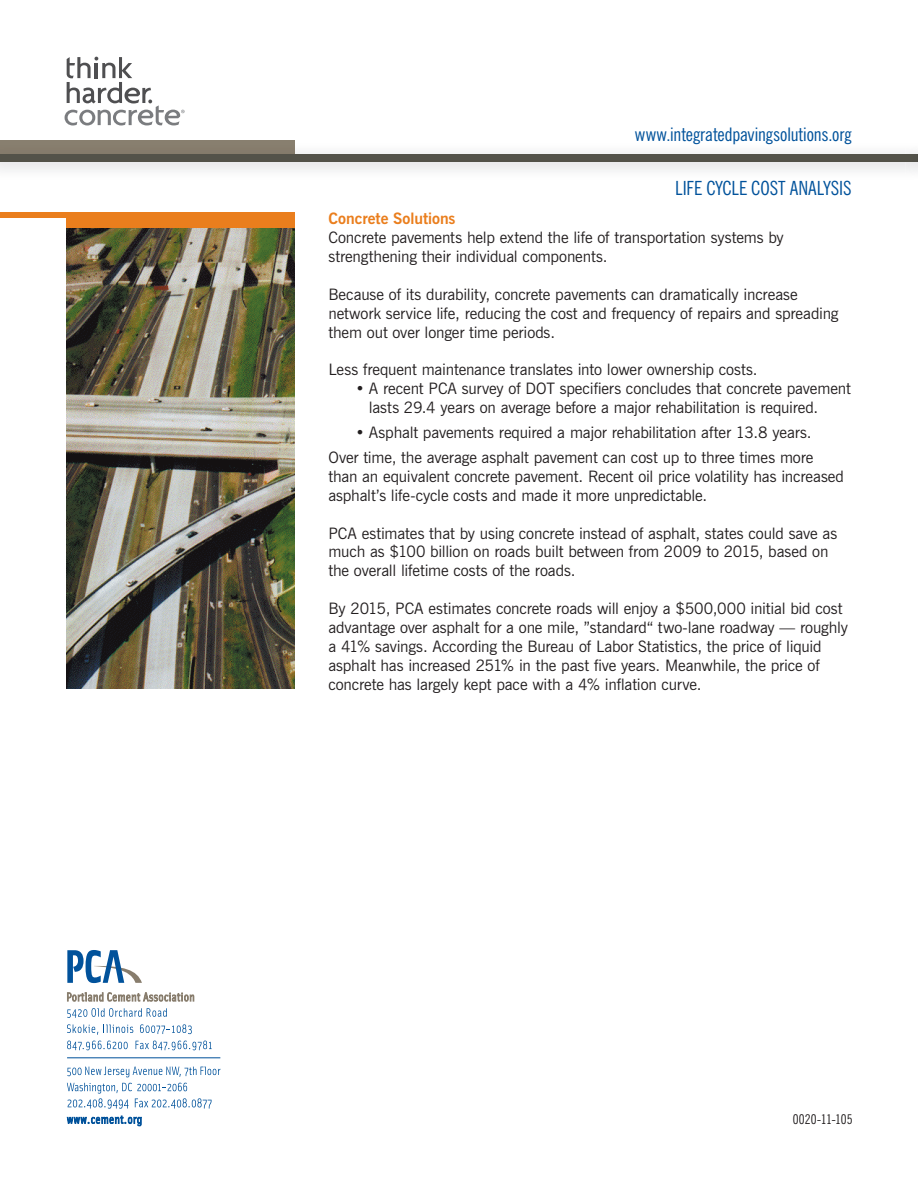
<style>
.page{position:relative;width:918px;height:1188px;background:#fff}
.page>*{position:absolute;margin:0;border:0;box-sizing:border-box;transform-origin:0 0}
.t1{font:condensed 19.5px "News Gothic BT";color:#01529b}
.t2{font:condensed 18.6px "News Gothic BT";letter-spacing:-.005em;color:#01529b}
.t3{font:15.75px/18.9px "News Gothic BT";letter-spacing:-.01em;color:#231f20}
.t4{font:700 15.75px "News Gothic BT";color:#ea7e1d}
.t5{font:condensed 13.5px "News Gothic BT";letter-spacing:.005em;color:#231f20}
</style>
<div class="page">
<div style="left:0;top:140px;width:295px;height:15px;background:#887f6f"></div>
<div style="left:0;top:154px;width:918px;height:8px;background:#535249"></div>
<svg style="left:65px;top:57px;width:120px;height:69px"></svg>
<div style="left:0;top:212px;width:295px;height:6px;background:#ea7e1d"></div>
<svg style="left:67px;top:992px;width:127px;height:10px"></svg>
<svg style="left:67px;top:1008px;width:100px;height:10px"></svg>
<svg style="left:67px;top:1024px;width:31px;height:11px"></svg>
<svg style="left:106px;top:1024px;width:27px;height:9px"></svg>
<svg style="left:140px;top:1024px;width:52px;height:10px"></svg>
<svg style="left:67px;top:1041px;width:61px;height:9px"></svg>
<svg style="left:136px;top:1041px;width:76px;height:9px"></svg>
<svg style="left:67px;top:1116px;width:75px;height:10px"></svg>
<svg style="left:67px;top:1067px;width:153px;height:10px"></svg>
<svg style="left:67px;top:1083px;width:145px;height:26px"></svg>
<hr style="left:67px;top:1057px;width:153px;height:1px;background:#01529b">
<svg style="left:67px;top:950px;width:75px;height:33px"></svg>
<img style="left:66px;top:228px;width:229px;height:460px">
<div style="left:66px;top:215px;width:229px;height:13px;background:#ea7e1d"></div>
<p class="t2" style="left:635px;top:123px;width:218px">www.integratedpavingsolutions.org</p>
<p class="t1" style="left:675px;top:176px;width:178px">LIFE CYCLE COST ANALYSIS</p>
<p class="t4" style="left:328px;top:209px;width:129px">Concrete Solutions</p>
<p class="t3" style="left:328px;top:228px;width:457px">Concrete pavements help extend the life of transportation systems by strengthening their individual components.</p>
<p class="t3" style="left:328px;top:285px;width:512px">Because of its durability, concrete pavements can dramatically increase network service life, reducing the cost and frequency of repairs and spreading them out over longer time periods.</p>
<p class="t3" style="left:328px;top:360px;width:431px">Less frequent maintenance translates into lower ownership costs.</p>
<p class="t3" style="left:369px;top:379px;width:483px;text-indent:-13px">• A recent PCA survey of DOT specifiers concludes that concrete pavement lasts 29.4 years on average before a major rehabilitation is required.</p>
<p class="t3" style="left:328px;top:420px;width:487px;line-height:24.9px;text-align:right">• Asphalt pavements required a major rehabilitation after 13.8 years.<br>Over time, the average asphalt pavement can cost up to three times more</p>
<p class="t3" style="left:328px;top:467px;width:517px">than an equivalent concrete pavement. Recent oil price volatility has increased asphalt’s life-cycle costs and made it more unpredictable.</p>
<p class="t3" style="left:328px;top:523px;width:510px">PCA estimates that by using concrete instead of asphalt, states could save as much as $100 billion on roads built between from 2009 to 2015, based on the overall lifetime costs of the roads.</p>
<p class="t3" style="left:328px;top:599px;width:521px">By 2015, PCA estimates concrete roads will enjoy a $500,000 initial bid cost advantage over asphalt for a one mile, ”standard“ two-lane roadway — roughly a 41% savings. According the Bureau of Labor Statistics, the price of liquid asphalt has increased 251% in the past five years. Meanwhile, the price of concrete has largely kept pace with a 4% inflation curve.</p>
<p class="t5" style="left:793px;top:1111px;width:61px">0020-11-105</p>
</div>
